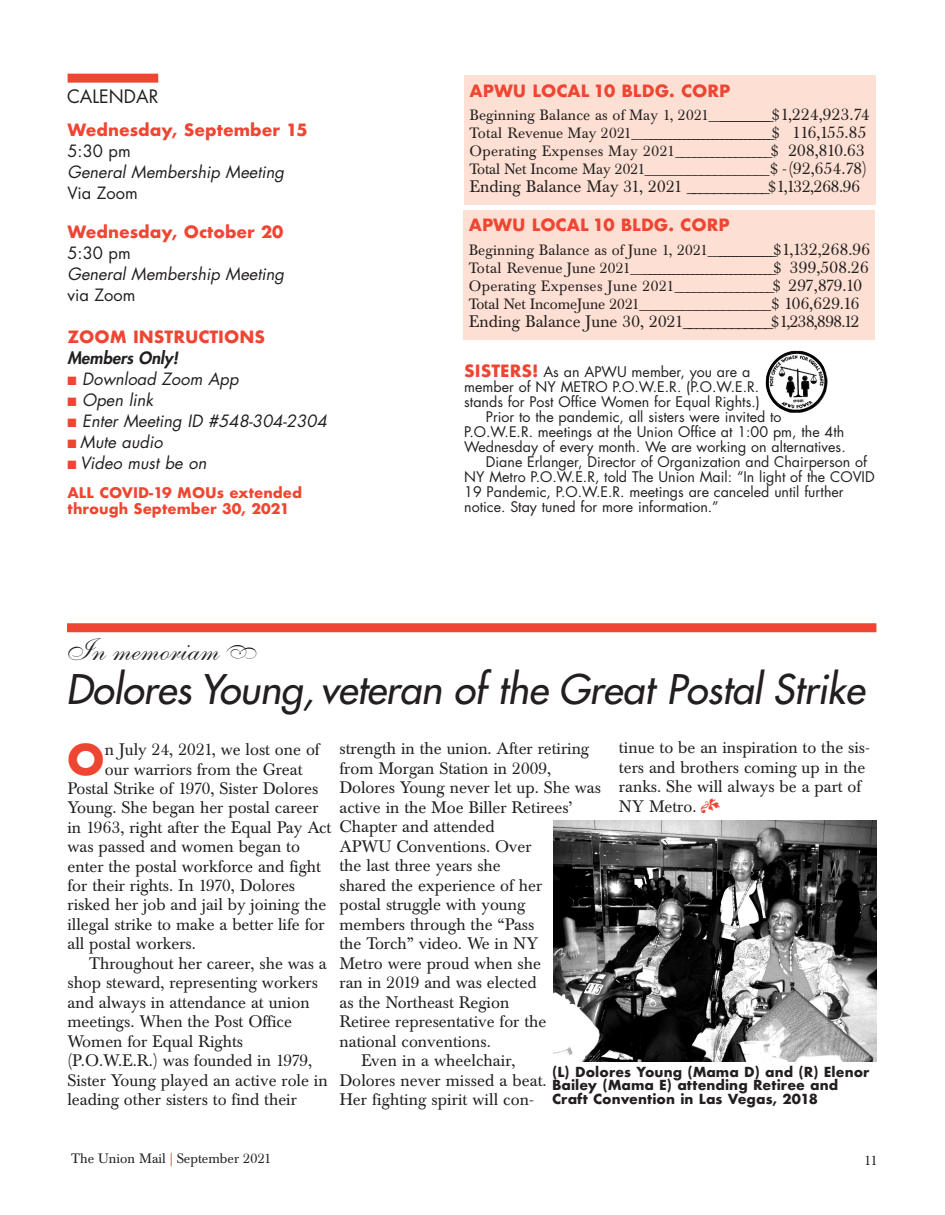
<style>
.page{position:relative;width:945px;height:1215px;background:#fff}
.page>*{position:absolute;margin:0;border:0;box-sizing:border-box;transform-origin:0 0}
.t1{font:700 41.25px "Futura";color:#ef4633}
.t2{font:italic 39.75px "Futura";letter-spacing:-.005em;color:#231f20}
.t3{font:31.5px "Shelley Allegro Script";color:#231f20}
.t4{font:18px "Futura";color:#231f20}
.t5{font:16.5px/19.5px "Baskerville BE";color:#231f20}
.t6{font:italic 16.5px "Futura";color:#231f20}
.t7{font:700 16.5px "Futura";color:#ef4633}
.t8{font:16.5px "Futura";color:#231f20}
.t9{font:italic 800 16.5px "Futura";color:#231f20}
.t10{font:14.85px/18px "Baskerville BE";letter-spacing:.01em;color:#231f20}
.t11{font:14.25px "Futura";color:#231f20}
.t12{font:700 14.25px/15.8px "Futura";color:#ef4633}
.t13{font:700 13.5px/13.5px "Futura";letter-spacing:.005em;color:#231f20}
.t14{font:13.5px "Baskerville BE";color:#231f20}
.s1{font-size:16.5px}
.s2{font-size:14.85px}
.s3{font-weight:700;font-size:16.5px;color:#ef4633}
.s4{color:#ef4633}
</style>
<div class="page">
<div style="left:68px;top:74px;width:90px;height:9px;background:#ef4633"></div>
<div style="left:67px;top:623px;width:809px;height:9px;background:#ef4633"></div>
<div style="left:464px;top:75px;width:412px;height:130px;background:#fde0d3"></div>
<div style="left:464px;top:210px;width:411px;height:129px;background:#fde0d3"></div>
<img style="left:765px;top:351px;width:63px;height:62px">
<img style="left:553px;top:820px;width:323px;height:242px">
<p class="t4" style="left:67px;top:88px;width:93px">CALENDAR</p>
<p class="t7" style="left:470px;top:78px;width:262px">APWU LOCAL 10 BLDG. CORP</p>
<p class="t10" style="left:470px;top:108px;width:402px">Beginning Balance as of May 1, 2021_______________$<span class="s1">1,224,923.74<br></span>Total Revenue May 2021_____________________________$ <span class="s1">116,155.85<br></span>Operating Expenses May 2021________________$ <span class="s1">208,810.63<br></span>Total Net Income May 2021__________________$ <span class="s1">-(92,654.78)</span></p>
<p class="t5" style="left:470px;top:178px;width:392px">Ending Balance May 31, 2021 ____________<span class="s2">$</span>1,132,268.96</p>
<p class="t7" style="left:469px;top:213px;width:262px">APWU LOCAL 10 BLDG. CORP</p>
<p class="t10" style="left:469px;top:242px;width:403px">Beginning Balance as of June 1, 2021_______________$<span class="s1">1,132,268.96<br></span>Total Revenue June 2021_____________________________$ <span class="s1">399,508.26<br></span>Operating Expenses June 2021________________$ <span class="s1">297,879.10<br></span>Total Net IncomeJune 2021___________________$ <span class="s1">106,629.16</span></p>
<p class="t5" style="left:469px;top:313px;width:392px">Ending Balance June 30, 2021_____________<span class="s2">$</span>1,238,898.12</p>
<p class="t11" style="left:464px;top:366px;width:288px"><span class="s3">SISTERS!</span> As an APWU member, you are a</p>
<p class="t11" style="left:464px;top:381px;width:296px">member of NY METRO P.O.W.E.R. (P.O.W.E.R.</p>
<p class="t11" style="left:464px;top:396px;width:297px">stands for Post Office Women for Equal Rights.)</p>
<p class="t11" style="left:486px;top:411px;width:297px">Prior to the pandemic, all sisters were invited to</p>
<p class="t11" style="left:464px;top:426px;width:382px">P.O.W.E.R. meetings at the Union Office at 1:00 pm, the 4th</p>
<p class="t11" style="left:464px;top:441px;width:383px">Wednesday of every month. We are working on alternatives.</p>
<p class="t11" style="left:486px;top:456px;width:383px">Diane Erlanger, Director of Organization and Chairperson of</p>
<p class="t11" style="left:464px;top:471px;width:412px">NY Metro P.O.W.E.R, told The Union Mail: “In light of the COVID</p>
<p class="t11" style="left:464px;top:486px;width:381px">19 Pandemic, P.O.W.E.R. meetings are canceled until further</p>
<p class="t11" style="left:464px;top:501px;width:256px">notice. Stay tuned for more information.”</p>
<p class="t7" style="left:68px;top:118px;width:242px">Wednesday, September 15</p>
<p class="t8" style="left:68px;top:143px;width:65px">5:30 pm</p>
<p class="t6" style="left:67px;top:164px;width:218px">General Membership Meeting</p>
<p class="t8" style="left:68px;top:185px;width:72px">Via Zoom</p>
<p class="t7" style="left:68px;top:220px;width:218px">Wednesday, October 20</p>
<p class="t8" style="left:68px;top:245px;width:65px">5:30 pm</p>
<p class="t6" style="left:67px;top:266px;width:218px">General Membership Meeting</p>
<p class="t8" style="left:68px;top:287px;width:69px">via Zoom</p>
<p class="t7" style="left:68px;top:325px;width:199px">ZOOM INSTRUCTIONS</p>
<p class="t9" style="left:68px;top:350px;width:112px">Members Only!</p>
<p class="t6" style="left:68px;top:371px;width:173px"><span class="s4">■</span> Download Zoom App</p>
<p class="t6" style="left:68px;top:392px;width:87px"><span class="s4">■</span> Open link</p>
<p class="t6" style="left:68px;top:413px;width:261px"><span class="s4">■</span> Enter Meeting ID #548-304-2304</p>
<p class="t6" style="left:68px;top:434px;width:97px"><span class="s4">■</span> Mute audio</p>
<p class="t6" style="left:68px;top:455px;width:140px"><span class="s4">■</span> Video must be on</p>
<p class="t12" style="left:68px;top:485px;width:236px">ALL COVID-19 MOUs extended through September 30, 2021</p>
<h3 class="t3" style="left:67px;top:638px;width:153px">In memoriam</h3>
<h2 class="t2" style="left:66px;top:669px;width:800px">Dolores Young, veteran of the Great Postal Strike</h2>
<h1 class="t1" style="left:67px;top:729px;width:40px">O</h1>
<p class="t5" style="left:105px;top:742px;width:216px">n July 24, 2021, we lost one of</p>
<p class="t5" style="left:619px;top:740px;width:252px">tinue to be an inspiration to the sis&shy;ters and brothers coming up in the ranks. She will always be a part of<br>NY Metro.</p>
<p class="t5" style="left:340px;top:740px;width:251px">strength in the union. After retiring</p>
<p class="t5" style="left:340px;top:760px;width:213px">from Morgan Station in 2009,</p>
<p class="t5" style="left:340px;top:779px;width:263px">Dolores Young never let up. She was</p>
<p class="t5" style="left:340px;top:799px;width:235px">active in the Moe Biller Retirees’</p>
<p class="t5" style="left:340px;top:818px;width:157px">Chapter and attended</p>
<p class="t5" style="left:340px;top:838px;width:194px">APWU Conventions. Over</p>
<p class="t5" style="left:340px;top:857px;width:163px">the last three years she</p>
<p class="t5" style="left:340px;top:877px;width:204px">shared the experience of her</p>
<p class="t5" style="left:340px;top:896px;width:187px">postal struggle with young</p>
<p class="t5" style="left:340px;top:916px;width:196px">members through the “Pass</p>
<p class="t5" style="left:340px;top:935px;width:200px">the Torch” video. We in NY</p>
<p class="t5" style="left:340px;top:955px;width:203px">Metro were proud when she</p>
<p class="t5" style="left:340px;top:974px;width:199px">ran in 2019 and was elected</p>
<p class="t5" style="left:340px;top:994px;width:171px">as the Northeast Region</p>
<p class="t5" style="left:340px;top:1013px;width:208px">Retiree representative for the</p>
<p class="t5" style="left:340px;top:1033px;width:153px">national conventions.</p>
<p class="t5" style="left:361px;top:1052px;width:156px">Even in a wheelchair,</p>
<p class="t5" style="left:339px;top:1072px;width:209px">Dolores never missed a beat.</p>
<p class="t5" style="left:339px;top:1091px;width:196px">Her fighting spirit will con-</p>
<p class="t5" style="left:105px;top:761px;width:199px">our warriors from the Great</p>
<p class="t5" style="left:67px;top:780px;width:252px">Postal Strike of 1970, Sister Dolores</p>
<p class="t5" style="left:68px;top:800px;width:253px">Young. She began her postal career</p>
<p class="t5" style="left:68px;top:819px;width:265px">in 1963, right after the Equal Pay Act</p>
<p class="t5" style="left:67px;top:839px;width:234px">was passed and women began to</p>
<p class="t5" style="left:67px;top:858px;width:255px">enter the postal workforce and fight</p>
<p class="t5" style="left:67px;top:878px;width:229px">for their rights. In 1970, Dolores</p>
<p class="t5" style="left:67px;top:897px;width:260px">risked her job and jail by joining the</p>
<p class="t5" style="left:67px;top:916px;width:259px">illegal strike to make a better life for</p>
<p class="t5" style="left:67px;top:936px;width:130px">all postal workers.</p>
<p class="t5" style="left:89px;top:955px;width:239px">Throughout her career, she was a</p>
<p class="t5" style="left:67px;top:975px;width:252px">shop steward, representing workers</p>
<p class="t5" style="left:67px;top:994px;width:244px">and always in attendance at union</p>
<p class="t5" style="left:67px;top:1014px;width:226px">meetings. When the Post Office</p>
<p class="t5" style="left:67px;top:1033px;width:177px">Women for Equal Rights</p>
<p class="t5" style="left:67px;top:1053px;width:246px">(P.O.W.E.R.) was founded in 1979,</p>
<p class="t5" style="left:67px;top:1072px;width:262px">Sister Young played an active role in</p>
<p class="t5" style="left:67px;top:1092px;width:231px">leading other sisters to find their</p>
<p class="t13" style="left:552px;top:1065px;width:319px">(L) Dolores Young (Mama D) and (R) Elenor<br>Bailey (Mama E) attending Retiree and<br>Craft Convention in Las Vegas, 2018</p>
<p class="t14" style="left:71px;top:1153px;width:202px">The Union Mail <span class="s4">|</span> September 2021</p>
<p class="t14" style="left:864px;top:1155px;width:15px">11</p>
</div>
